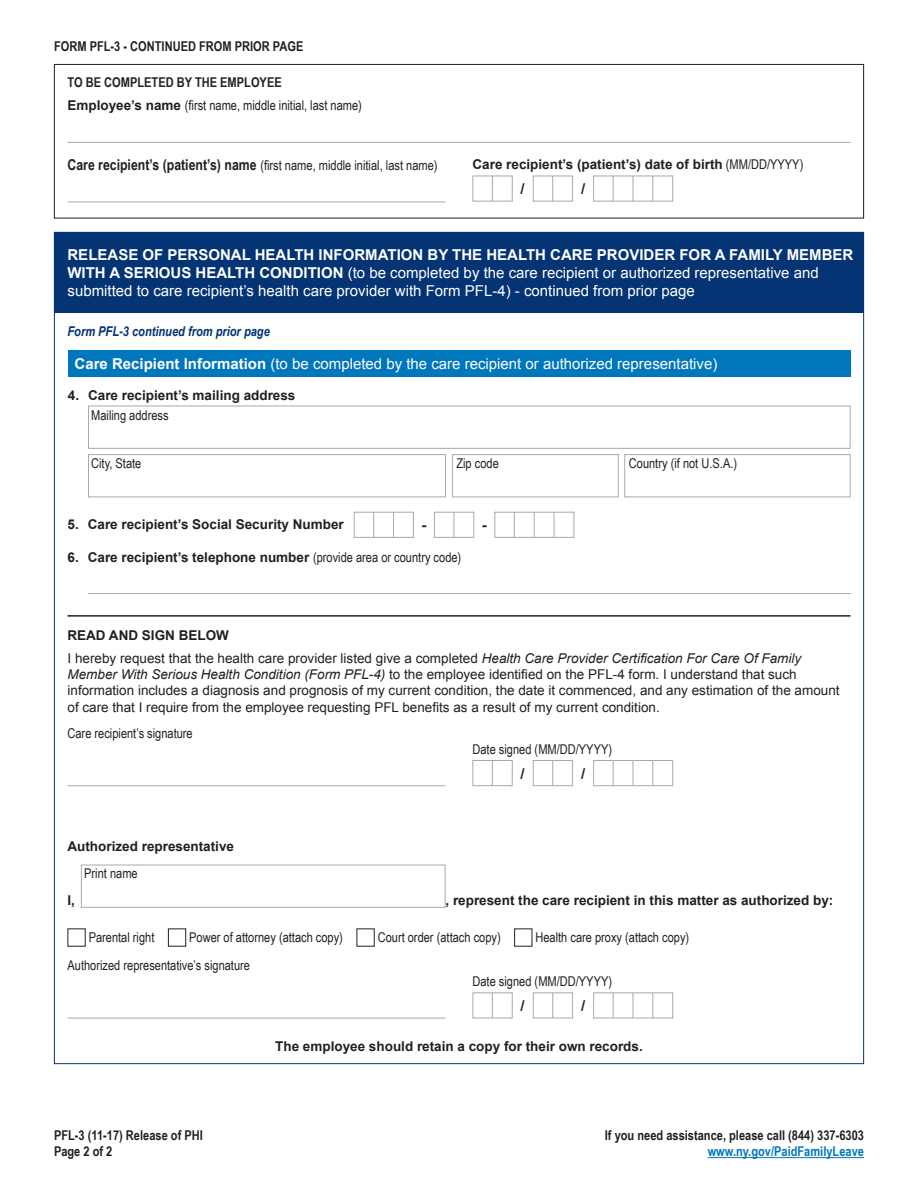
<style>
.page{position:relative;width:918px;height:1188px;background:#fff}
.page>*{position:absolute;margin:0;border:0;box-sizing:border-box;transform-origin:0 0}
.t1{font:15px/18px "Arial";color:#fff}
.t2{font:700 15px "Arial";color:#231f20}
.t3{font:13.5px/16.2px "Arial";color:#231f20}
.t4{font:13.5px/23px "Arial Narrow";color:#231f20}
.t5{font:700 13.5px "Arial";color:#231f20}
.t6{font:700 13.5px/16.2px "Arial Narrow";color:#231f20}
.t7{font:italic 700 13.5px "Arial Narrow";color:#053474}
.t8{font:700 13.5px "Arial Narrow";color:#0077bd}
.s1{font-weight:700}
.s2{font-family:"Arial";font-weight:700}
.s3{font-weight:700;font-size:15px}
.s4{font-family:"Arial Narrow";font-weight:400}
.s5{font-style:italic}
</style>
<div class="page">
<hr style="left:708px;top:1157px;width:156px;height:1px;background:#0077bd">
<hr style="left:68px;top:615px;width:782px;height:2px;background:#231f20">
<div style="left:168px;top:928px;width:18px;height:19px;border:1px solid #231f20"></div>
<hr style="left:68px;top:1018px;width:378px;height:1px;background:#a8a9ad">
<div style="left:472px;top:992px;width:21px;height:26px;border:1px solid #a8a9ad"></div>
<div style="left:492px;top:992px;width:21px;height:26px;border:1px solid #a8a9ad"></div>
<div style="left:533px;top:992px;width:20px;height:26px;border:1px solid #a8a9ad"></div>
<div style="left:553px;top:992px;width:20px;height:26px;border:1px solid #a8a9ad"></div>
<div style="left:593px;top:992px;width:21px;height:26px;border:1px solid #a8a9ad"></div>
<div style="left:613px;top:992px;width:20px;height:26px;border:1px solid #a8a9ad"></div>
<div style="left:633px;top:992px;width:20px;height:26px;border:1px solid #a8a9ad"></div>
<div style="left:653px;top:992px;width:20px;height:26px;border:1px solid #a8a9ad"></div>
<hr style="left:68px;top:785px;width:378px;height:1px;background:#a8a9ad">
<div style="left:472px;top:760px;width:21px;height:26px;border:1px solid #a8a9ad"></div>
<div style="left:492px;top:760px;width:21px;height:26px;border:1px solid #a8a9ad"></div>
<div style="left:533px;top:760px;width:20px;height:26px;border:1px solid #a8a9ad"></div>
<div style="left:553px;top:760px;width:20px;height:26px;border:1px solid #a8a9ad"></div>
<div style="left:593px;top:760px;width:21px;height:26px;border:1px solid #a8a9ad"></div>
<div style="left:613px;top:760px;width:20px;height:26px;border:1px solid #a8a9ad"></div>
<div style="left:633px;top:760px;width:20px;height:26px;border:1px solid #a8a9ad"></div>
<div style="left:653px;top:760px;width:20px;height:26px;border:1px solid #a8a9ad"></div>
<div style="left:54px;top:232px;width:810px;height:81px;background:#053474"></div>
<div style="left:81px;top:865px;width:365px;height:43px;border:1px solid #a8a9ad"></div>
<div style="left:54px;top:64px;width:810px;height:154px;border:1px solid #231f20"></div>
<hr style="left:68px;top:142px;width:782px;height:1px;background:#a8a9ad">
<hr style="left:68px;top:202px;width:378px;height:1px;background:#a8a9ad">
<div style="left:472px;top:176px;width:21px;height:26px;border:1px solid #a8a9ad"></div>
<div style="left:492px;top:176px;width:21px;height:26px;border:1px solid #a8a9ad"></div>
<div style="left:533px;top:176px;width:20px;height:26px;border:1px solid #a8a9ad"></div>
<div style="left:553px;top:176px;width:20px;height:26px;border:1px solid #a8a9ad"></div>
<div style="left:593px;top:176px;width:21px;height:26px;border:1px solid #a8a9ad"></div>
<div style="left:613px;top:176px;width:20px;height:26px;border:1px solid #a8a9ad"></div>
<div style="left:633px;top:176px;width:20px;height:26px;border:1px solid #a8a9ad"></div>
<div style="left:653px;top:176px;width:20px;height:26px;border:1px solid #a8a9ad"></div>
<div style="left:68px;top:350px;width:783px;height:27px;background:#0077bd"></div>
<hr style="left:88px;top:593px;width:763px;height:1px;background:#a8a9ad">
<div style="left:354px;top:512px;width:20px;height:26px;border:1px solid #a8a9ad"></div>
<div style="left:374px;top:512px;width:20px;height:26px;border:1px solid #a8a9ad"></div>
<div style="left:434px;top:512px;width:20px;height:26px;border:1px solid #a8a9ad"></div>
<div style="left:454px;top:512px;width:20px;height:26px;border:1px solid #a8a9ad"></div>
<div style="left:394px;top:512px;width:20px;height:26px;border:1px solid #a8a9ad"></div>
<div style="left:494px;top:512px;width:21px;height:26px;border:1px solid #a8a9ad"></div>
<div style="left:514px;top:512px;width:21px;height:26px;border:1px solid #a8a9ad"></div>
<div style="left:534px;top:512px;width:20px;height:26px;border:1px solid #a8a9ad"></div>
<div style="left:554px;top:512px;width:20px;height:26px;border:1px solid #a8a9ad"></div>
<div style="left:88px;top:406px;width:762px;height:43px;border:1px solid #a8a9ad"></div>
<div style="left:88px;top:454px;width:358px;height:43px;border:1px solid #a8a9ad"></div>
<div style="left:452px;top:454px;width:167px;height:43px;border:1px solid #a8a9ad"></div>
<div style="left:624px;top:454px;width:226px;height:43px;border:1px solid #a8a9ad"></div>
<p class="t6" style="left:54px;top:37px;width:251px">FORM PFL-3 - CONTINUED FROM PRIOR PAGE</p>
<p class="t4" style="left:68px;top:71px;width:296px"><span class="s1">TO BE COMPLETED BY THE EMPLOYEE<br></span><span class="s2">Employee’s name</span> (first name, middle initial, last name)</p>
<p class="t4" style="left:68px;top:153px;width:372px"><span class="s3">Care recipient’s (patient’s) name</span> (first name, middle initial, last name)</p>
<p class="t5" style="left:473px;top:155px;width:332px">Care recipient’s (patient’s) date of birth <span class="s4">(MM/DD/YYYY)</span></p>
<p class="t2" style="left:521px;top:179px;width:6px">/</p>
<p class="t2" style="left:581px;top:179px;width:6px">/</p>
<p class="t1" style="left:68px;top:246px;width:787px"><span class="s1">RELEASE OF PERSONAL HEALTH INFORMATION BY THE HEALTH CARE PROVIDER FOR A FAMILY MEMBER<br>WITH A SERIOUS HEALTH CONDITION</span> (to be completed by the care recipient or authorized representative and submitted to care recipient’s health care provider with Form PFL-4) - continued from prior page</p>
<p class="t7" style="left:68px;top:321px;width:204px">Form PFL-3 continued from prior page</p>
<p class="t1" style="left:75px;top:355px;width:644px"><span class="s1">Care Recipient Information</span> (to be completed by the care recipient or authorized representative)</p>
<p class="t5" style="left:68px;top:386px;width:229px">4. Care recipient’s mailing address</p>
<p class="t4" style="left:91px;top:403px;width:79px">Mailing address</p>
<p class="t4" style="left:91px;top:451px;width:52px">City, State</p>
<p class="t4" style="left:456px;top:451px;width:44px">Zip code</p>
<p class="t4" style="left:629px;top:451px;width:110px">Country (if not U.S.A.)</p>
<p class="t5" style="left:68px;top:515px;width:278px">5. Care recipient’s Social Security Number</p>
<p class="t5" style="left:68px;top:548px;width:395px">6. Care recipient’s telephone number <span class="s4">(provide area or country code)</span></p>
<p class="t2" style="left:421px;top:515px;width:6px">-</p>
<p class="t2" style="left:482px;top:515px;width:6px">-</p>
<p class="t3" style="left:68px;top:624px;width:735px;line-height:23px"><span class="s1">READ AND SIGN BELOW<br></span>I hereby request that the health care provider listed give a completed <span class="s5">Health Care Provider Certification For Care Of Family</span></p>
<p class="t3" style="left:68px;top:666px;width:774px"><span class="s5">Member With Serious Health Condition (Form PFL-4)</span> to the employee identified on the PFL-4 form. I understand that such information includes a diagnosis and prognosis of my current condition, the date it commenced, and any estimation of the amount of care that I require from the employee requesting PFL benefits as a result of my current condition.</p>
<p class="t4" style="left:68px;top:721px;width:127px">Care recipient’s signature</p>
<p class="t5" style="left:68px;top:837px;width:168px">Authorized representative</p>
<p class="t4" style="left:84px;top:861px;width:55px">Print name</p>
<p class="t4" style="left:472px;top:737px;width:141px">Date signed (MM/DD/YYYY)</p>
<p class="t2" style="left:521px;top:763px;width:6px">/</p>
<p class="t2" style="left:581px;top:763px;width:6px">/</p>
<p class="t5" style="left:68px;top:891px;width:9px">I,</p>
<p class="t5" style="left:446px;top:891px;width:389px">, represent the care recipient in this matter as authorized by:</p>
<p class="t4" style="left:89px;top:926px;width:67px">Parental right</p>
<p class="t4" style="left:189px;top:926px;width:155px">Power of attorney (attach copy)</p>
<p class="t4" style="left:378px;top:926px;width:125px">Court order (attach copy)</p>
<p class="t4" style="left:535px;top:926px;width:155px">Health care proxy (attach copy)</p>
<p class="t4" style="left:68px;top:953px;width:184px">Authorized representative’s signature</p>
<p class="t4" style="left:472px;top:969px;width:141px">Date signed (MM/DD/YYYY)</p>
<p class="t2" style="left:521px;top:996px;width:6px">/</p>
<p class="t2" style="left:581px;top:996px;width:6px">/</p>
<p class="t5" style="left:275px;top:1037px;width:369px">The employee should retain a copy for their own records.</p>
<p class="t6" style="left:54px;top:1126px;width:150px">PFL-3 (11-17) Release of PHI<br>Page 2 of 2</p>
<p class="t6" style="left:605px;top:1126px;width:261px">If you need assistance, please call (844) 337-6303</p>
<p class="t8" style="left:708px;top:1141px;width:158px">www.ny.gov/PaidFamilyLeave</p>
</div>
